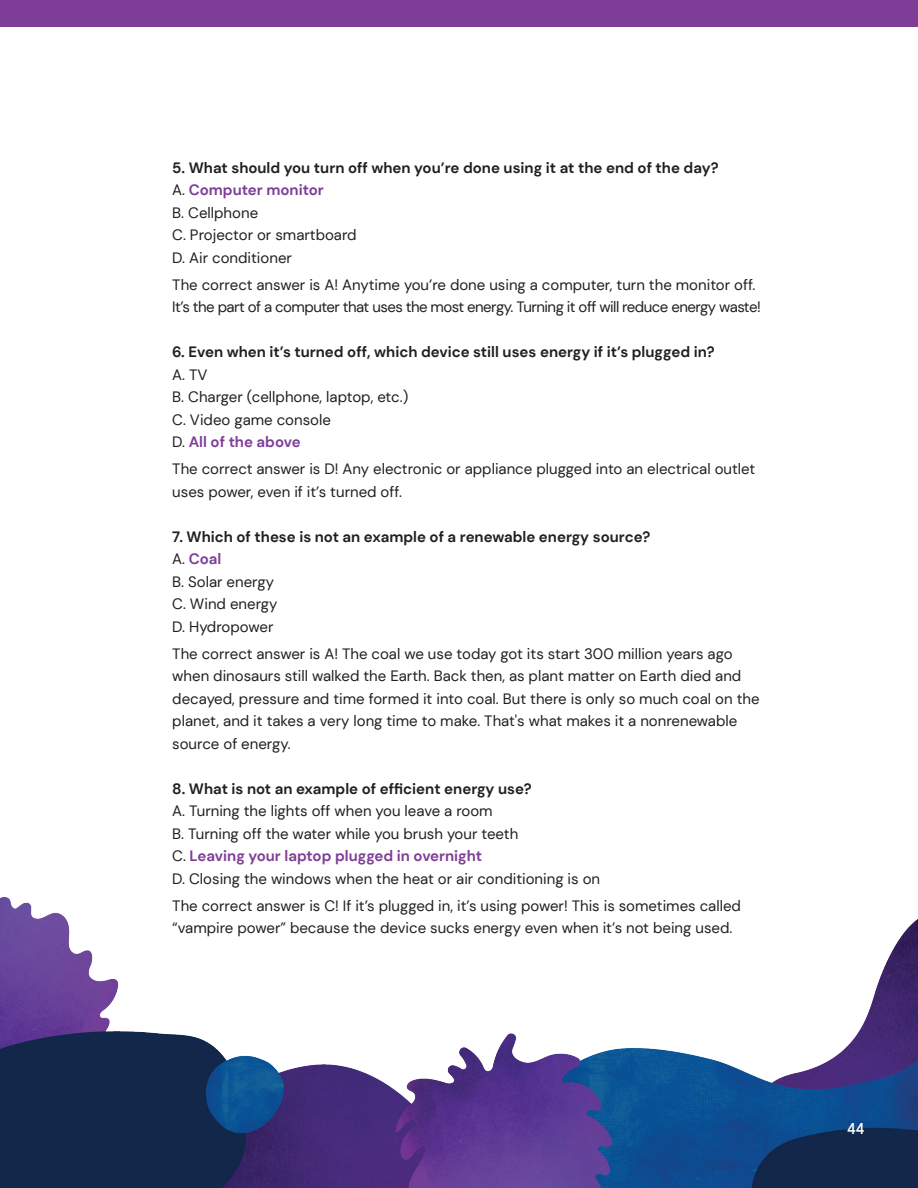
<style>
.page{position:relative;width:918px;height:1188px;background:#fff}
.page>*{position:absolute;margin:0;border:0;box-sizing:border-box;transform-origin:0 0}
.Body_Copy_Reg{font:15px/22.5px "DM Sans";color:#231f20}
.Body_Copy_Reg-2{font:700 15px "DM Sans";color:#231f20}
.Body_Copy_Reg-3{font:15px/22.5px "DM Sans";letter-spacing:-.035em;color:#231f20}
.Body_Copy_Reg-4{font:700 15px "DM Sans";color:#7e3e98}
.t1{font:600 15px "Sharp Sans Display No 1";color:#fff}
.s1{font-weight:400;color:#231f20}
</style>
<div class="page">
<img style="left:0;top:897px;width:918px;height:291px">
<div style="left:0;top:0;width:918px;height:27px;background:#7e3e98"></div>
<p class="Body_Copy_Reg-2" style="left:172px;top:158px;width:548px">5. What should you turn off when you’re done using it at the end of the day?</p>
<p class="Body_Copy_Reg-4" style="left:172px;top:181px;width:153px"><span class="s1">A.</span> Computer monitor</p>
<p class="Body_Copy_Reg" style="left:172px;top:201px;width:87px">B. Cellphone</p>
<p class="Body_Copy_Reg" style="left:172px;top:224px;width:186px">C. Projector or smartboard</p>
<p class="Body_Copy_Reg" style="left:172px;top:246px;width:121px">D. Air conditioner</p>
<p class="Body_Copy_Reg-3" style="left:172px;top:273px;width:590px">The correct answer is A! Anytime you’re done using a computer, turn the monitor off.<br>It’s the part of a computer that uses the most energy. Turning it off will reduce energy waste!</p>
<p class="Body_Copy_Reg-2" style="left:172px;top:343px;width:544px">6. Even when it’s turned off, which device still uses energy if it’s plugged in?</p>
<p class="Body_Copy_Reg" style="left:172px;top:363px;width:37px">A. TV</p>
<p class="Body_Copy_Reg" style="left:172px;top:386px;width:238px">B. Charger (cellphone, laptop, etc.)</p>
<p class="Body_Copy_Reg" style="left:172px;top:408px;width:160px">C. Video game console</p>
<p class="Body_Copy_Reg-4" style="left:172px;top:433px;width:130px"><span class="s1">D.</span> All of the above</p>
<p class="Body_Copy_Reg" style="left:172px;top:458px;width:585px">The correct answer is D! Any electronic or appliance plugged into an electrical outlet uses power, even if it’s turned off.</p>
<p class="Body_Copy_Reg-2" style="left:172px;top:527px;width:480px">7. Which of these is not an example of a renewable energy source?</p>
<p class="Body_Copy_Reg-4" style="left:172px;top:550px;width:51px"><span class="s1">A.</span> Coal</p>
<p class="Body_Copy_Reg" style="left:172px;top:570px;width:103px">B. Solar energy</p>
<p class="Body_Copy_Reg" style="left:172px;top:593px;width:107px">C. Wind energy</p>
<p class="Body_Copy_Reg" style="left:172px;top:615px;width:103px">D. Hydropower</p>
<p class="Body_Copy_Reg" style="left:172px;top:642px;width:589px">The correct answer is A! The coal we use today got its start 300 million years ago when dinosaurs still walked the Earth. Back then, as plant matter on Earth died and decayed, pressure and time formed it into coal. But there is only so much coal on the planet, and it takes a very long time to make. That's what makes it a nonrenewable source of energy.</p>
<p class="Body_Copy_Reg-2" style="left:172px;top:779px;width:361px">8. What is not an example of efficient energy use?</p>
<p class="Body_Copy_Reg" style="left:172px;top:800px;width:322px">A. Turning the lights off when you leave a room</p>
<p class="Body_Copy_Reg" style="left:172px;top:822px;width:348px">B. Turning off the water while you brush your teeth</p>
<p class="Body_Copy_Reg-4" style="left:172px;top:847px;width:312px"><span class="s1">C.</span> Leaving your laptop plugged in overnight</p>
<p class="Body_Copy_Reg" style="left:172px;top:867px;width:429px">D. Closing the windows when the heat or air conditioning is on</p>
<p class="Body_Copy_Reg" style="left:172px;top:894px;width:570px">The correct answer is C! If it’s plugged in, it’s using power! This is sometimes called “vampire power” because the device sucks energy even when it’s not being used.</p>
<p class="t1" style="left:847px;top:1117px;width:19px">44</p>
</div>
